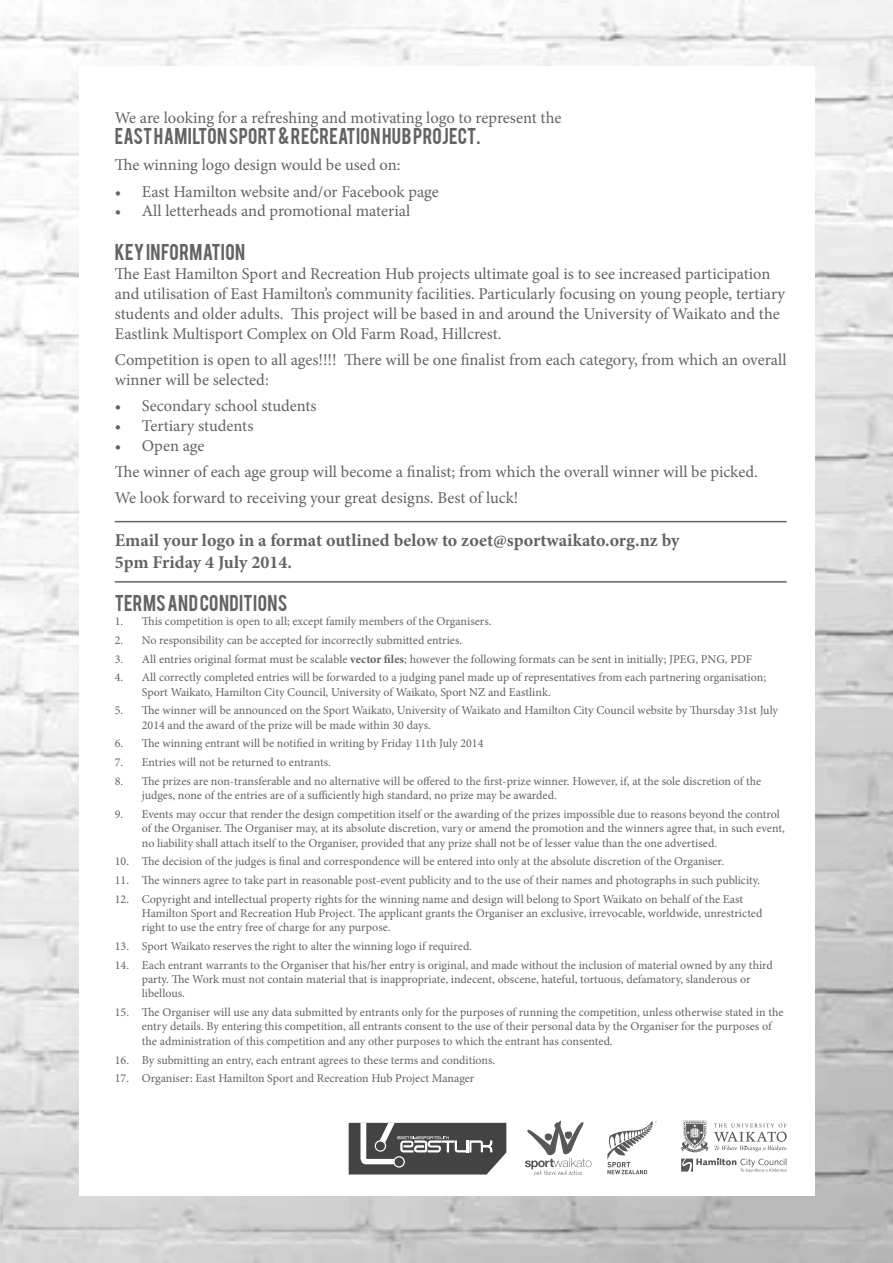
<style>
.page{position:relative;width:893px;height:1263px;background:#fff}
.page>*{position:absolute;margin:0;border:0;box-sizing:border-box;transform-origin:0 0}
.t1{font:700 18px/21.6px "Minion Pro";color:#636366}
.t2{font:18px "Bebas";letter-spacing:.02em;color:#636366}
.t3{font:16.5px/19.8px "Minion Pro";color:#636366}
.t4{font:12px/14.4px "Minion Pro";color:#636366}
.s1{font-weight:700}
</style>
<div class="page">
<img style="left:0;top:0;width:893px;height:1262px">
<div style="left:79px;top:67px;width:735px;height:1129px;background:#fff"></div>
<svg style="left:525px;top:1121px;width:66px;height:54px"></svg>
<svg style="left:607px;top:1121px;width:50px;height:53px"></svg>
<svg style="left:714px;top:1123px;width:73px;height:28px"></svg>
<svg style="left:681px;top:1121px;width:27px;height:31px"></svg>
<svg style="left:681px;top:1158px;width:106px;height:14px"></svg>
<hr style="left:115px;top:521px;width:672px;height:1px;background:#636366">
<hr style="left:115px;top:581px;width:672px;height:2px;background:#636366">
<svg style="left:349px;top:1123px;width:157px;height:51px;background:#626362"></svg>
<p class="t3" style="left:115px;top:107px;width:448px">We are looking for a refreshing and motivating logo to represent the</p>
<p class="t2" style="left:115px;top:123px;width:367px">EAST HAMILTON SPORT &amp; RECREATION HUB PROJECT.</p>
<p class="t3" style="left:115px;top:155px;width:287px">The winning logo design would be used on:</p>
<p class="t3" style="left:115px;top:181px;width:325px">• East Hamilton website and/or Facebook page</p>
<p class="t3" style="left:115px;top:201px;width:297px">• All letterheads and promotional material</p>
<p class="t2" style="left:115px;top:238px;width:132px">KEY INFORMATION</p>
<p class="t3" style="left:115px;top:264px;width:672px">The East Hamilton Sport and Recreation Hub projects ultimate goal is to see increased participation and utilisation of East Hamilton’s community facilities. Particularly focusing on young people, tertiary students and older adults. This project will be based in and around the University of Waikato and the Eastlink Multisport Complex on Old Farm Road, Hillcrest.</p>
<p class="t3" style="left:115px;top:350px;width:673px">Competition is open to all ages!!!! There will be one finalist from each category, from which an overall winner will be selected:</p>
<p class="t3" style="left:115px;top:396px;width:203px">• Secondary school students</p>
<p class="t3" style="left:115px;top:416px;width:140px">• Tertiary students</p>
<p class="t3" style="left:115px;top:435px;width:91px">• Open age</p>
<p class="t3" style="left:115px;top:462px;width:644px">The winner of each age group will become a finalist; from which the overall winner will be picked.</p>
<p class="t3" style="left:115px;top:488px;width:405px">We look forward to receiving your great designs. Best of luck!</p>
<p class="t1" style="left:115px;top:529px;width:566px">Email your logo in a format outlined below to zoet@sportwaikato.org.nz by<br>5pm Friday 4 July 2014.</p>
<p class="t2" style="left:115px;top:590px;width:174px">TERMS AND CONDITIONS</p>
<p class="t4" style="left:115px;top:614px;width:378px">1. This competition is open to all; except family members of the Organisers.</p>
<p class="t4" style="left:115px;top:633px;width:349px">2. No responsibility can be accepted for incorrectly submitted entries.</p>
<p class="t4" style="left:115px;top:652px;width:639px">3. All entries original format must be scalable <span class="s1">vector files</span>; however the following formats can be sent in initially; JPEG, PNG, PDF</p>
<p class="t4" style="left:142px;top:670px;width:626px;text-indent:-27px">4. All correctly completed entries will be forwarded to a judging panel made up of representatives from each partnering organisation;<br>Sport Waikato, Hamilton City Council, University of Waikato, Sport NZ and Eastlink.</p>
<p class="t4" style="left:142px;top:703px;width:638px;text-indent:-27px">5. The winner will be announced on the Sport Waikato, University of Waikato and Hamilton City Council website by Thursday 31st July<br>2014 and the award of the prize will be made within 30 days.</p>
<p class="t4" style="left:115px;top:736px;width:370px">6. The winning entrant will be notified in writing by Friday 11th July 2014</p>
<p class="t4" style="left:115px;top:755px;width:218px">7. Entries will not be returned to entrants.</p>
<p class="t4" style="left:142px;top:774px;width:621px;text-indent:-27px">8. The prizes are non-transferable and no alternative will be offered to the first-prize winner. However, if, at the sole discretion of the judges, none of the entries are of a sufficiently high standard, no prize may be awarded.</p>
<p class="t4" style="left:142px;top:807px;width:644px;text-indent:-27px">9. Events may occur that render the design competition itself or the awarding of the prizes impossible due to reasons beyond the control of the Organiser. The Organiser may, at its absolute discretion, vary or amend the promotion and the winners agree that, in such event, no liability shall attach itself to the Organiser, provided that any prize shall not be of lesser value than the one advertised.</p>
<p class="t4" style="left:115px;top:854px;width:611px">10. The decision of the judges is final and correspondence will be entered into only at the absolute discretion of the Organiser.</p>
<p class="t4" style="left:115px;top:873px;width:647px">11. The winners agree to take part in reasonable post-event publicity and to the use of their names and photographs in such publicity.</p>
<p class="t4" style="left:142px;top:891px;width:622px;text-indent:-27px">12. Copyright and intellectual property rights for the winning name and design will belong to Sport Waikato on behalf of the East<br>Hamilton Sport and Recreation Hub Project. The applicant grants the Organiser an exclusive, irrevocable, worldwide, unrestricted right to use the entry free of charge for any purpose.</p>
<p class="t4" style="left:115px;top:939px;width:359px">13. Sport Waikato reserves the right to alter the winning logo if required.</p>
<p class="t4" style="left:142px;top:958px;width:633px;text-indent:-27px">14. Each entrant warrants to the Organiser that his/her entry is original, and made without the inclusion of material owned by any third party. The Work must not contain material that is inappropriate, indecent, obscene, hateful, tortuous, defamatory, slanderous or libellous.</p>
<p class="t4" style="left:142px;top:1005px;width:643px;text-indent:-27px">15. The Organiser will use any data submitted by entrants only for the purposes of running the competition, unless otherwise stated in the entry details. By entering this competition, all entrants consent to the use of their personal data by the Organiser for the purposes of the administration of this competition and any other purposes to which the entrant has consented.</p>
<p class="t4" style="left:115px;top:1052px;width:382px">16. By submitting an entry, each entrant agrees to these terms and conditions.</p>
<p class="t4" style="left:115px;top:1071px;width:361px">17. Organiser: East Hamilton Sport and Recreation Hub Project Manager</p>
</div>
